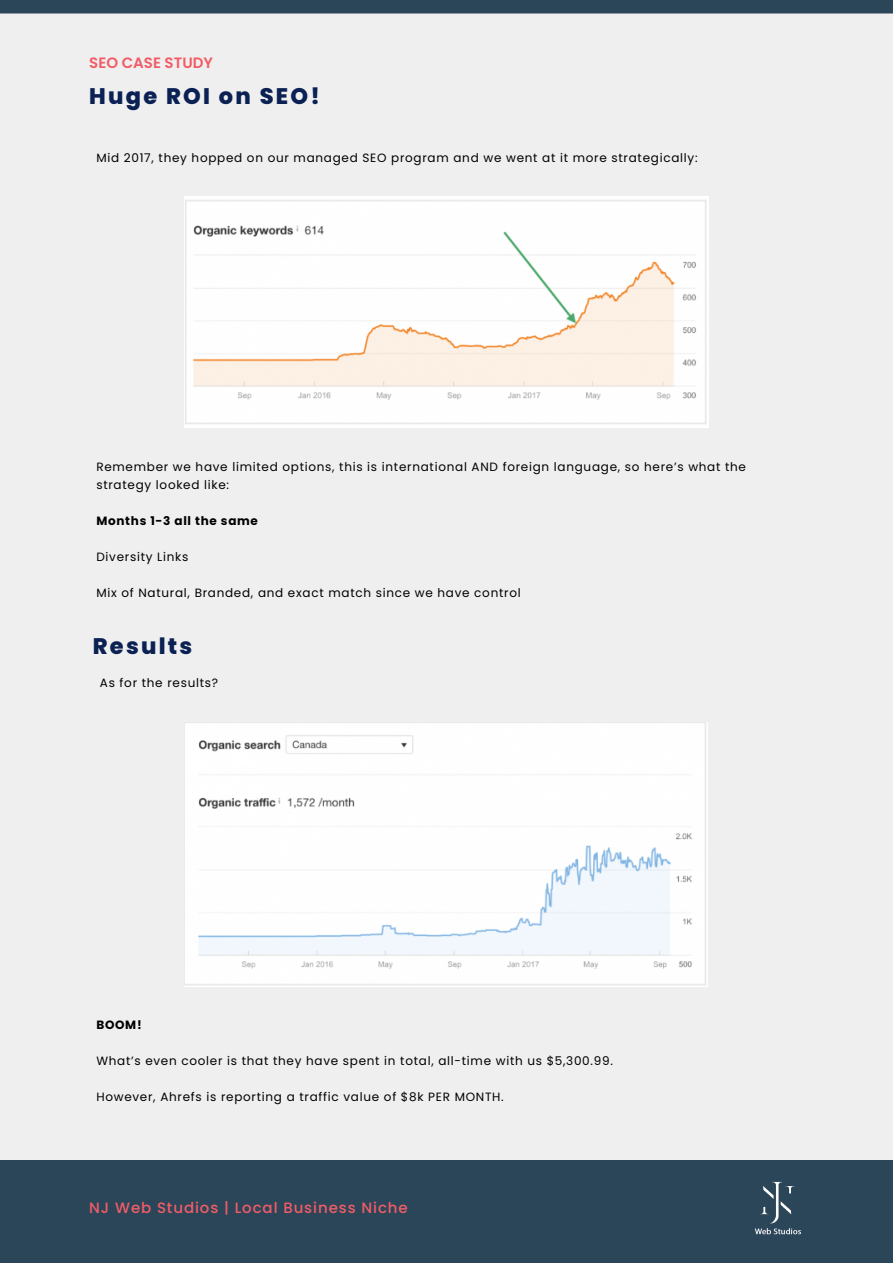
<style>
.page{position:relative;width:893px;height:1264px;background:#fff}
.page>*{position:absolute;margin:0;border:0;box-sizing:border-box;transform-origin:0 0}
.t1{font:800 22.5px "Poppins";letter-spacing:.1em;color:#0b2154}
.t2{font:500 15px "Poppins";letter-spacing:.06em;color:#f15d67}
.t3{font:600 15px "Poppins";color:#f15d67}
.t4{font:12px/18px "Poppins";letter-spacing:.06em;color:#000}
.t5{font:700 12px "Poppins";letter-spacing:.06em;color:#000}
</style>
<div class="page">
<div style="left:0;top:0;width:892px;height:1262px;background:#f0efef"></div>
<div style="left:0;top:0;width:892px;height:13px;background:#2b4559"></div>
<div style="left:0;top:1159px;width:892px;height:103px;background:#2b4559"></div>
<img style="left:755px;top:1181px;width:46px;height:54px">
<img style="left:184px;top:197px;width:524px;height:230px">
<img style="left:185px;top:723px;width:522px;height:263px">
<p class="t3" style="left:89px;top:53px;width:125px">SEO CASE STUDY</p>
<h1 class="t1" style="left:89px;top:80px;width:232px">Huge ROI on SEO!</h1>
<p class="t4" style="left:96px;top:148px;width:602px">Mid 2017, they hopped on our managed SEO program and we went at it more strategically:</p>
<p class="t4" style="left:96px;top:457px;width:651px">Remember we have limited options, this is international AND foreign language, so here’s what the strategy looked like:</p>
<p class="t5" style="left:96px;top:512px;width:163px">Months 1-3 all the same</p>
<p class="t4" style="left:96px;top:547px;width:93px">Diversity Links</p>
<p class="t4" style="left:96px;top:583px;width:426px">Mix of Natural, Branded, and exact match since we have control</p>
<h1 class="t1" style="left:93px;top:630px;width:101px">Results</h1>
<p class="t4" style="left:100px;top:673px;width:120px">As for the results?</p>
<p class="t5" style="left:96px;top:1016px;width:47px">BOOM!</p>
<p class="t4" style="left:96px;top:1052px;width:518px">What’s even cooler is that they have spent in total, all-time with us $5,300.99.</p>
<p class="t4" style="left:96px;top:1088px;width:409px">However, Ahrefs is reporting a traffic value of $8k PER MONTH.</p>
<p class="t2" style="left:89px;top:1197px;width:320px">NJ Web Studios | Local Business Niche</p>
</div>
